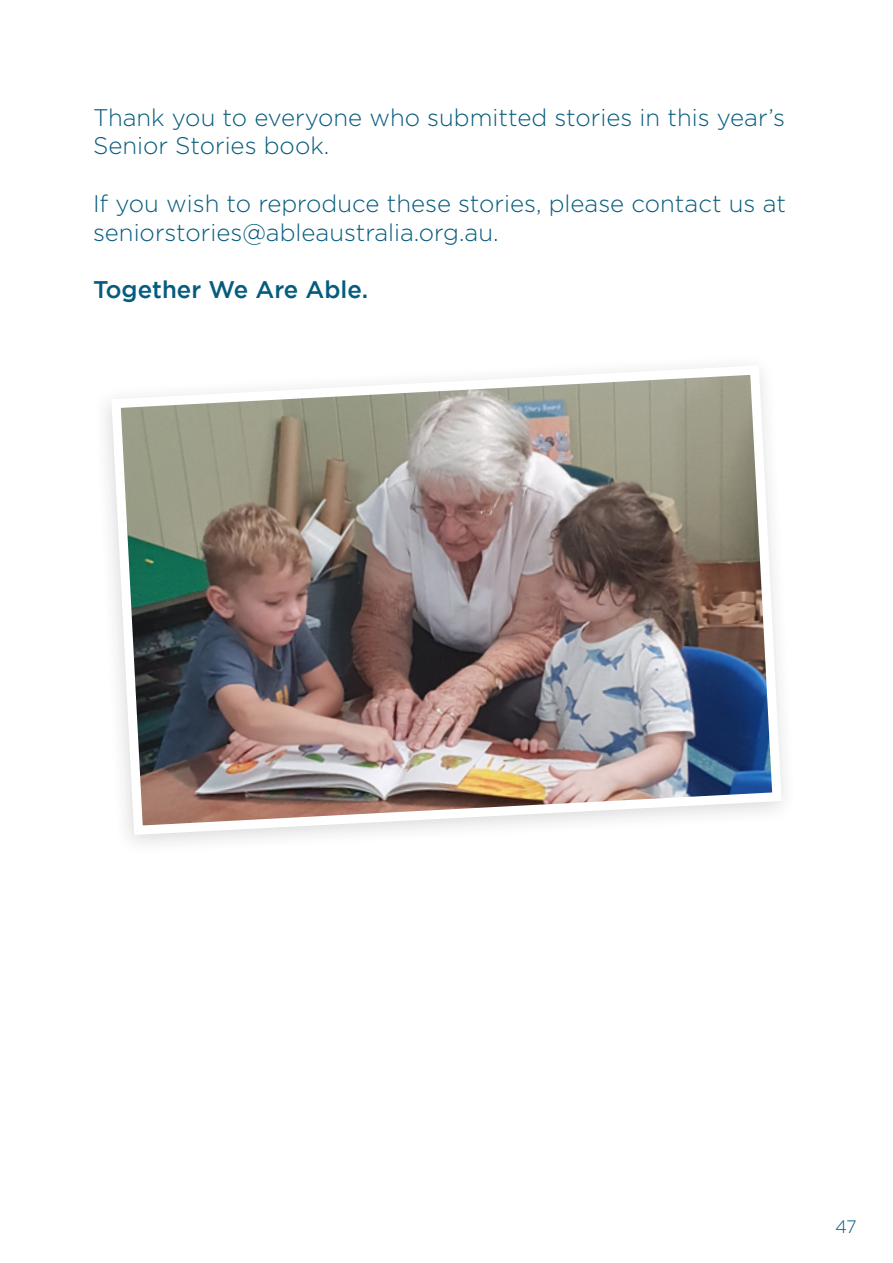
<style>
.page{position:relative;width:893px;height:1263px;background:#fff}
.page>*{position:absolute;margin:0;border:0;box-sizing:border-box;transform-origin:0 0}
.t1{font:300 24px/28.8px "Gotham";color:#055c7d}
.t2{font:500 24px "Gotham";color:#055c7d}
.t3{font:300 18px "Gotham";color:#055c7d}
</style>
<div class="page">
<img style="left:107px;top:365px;width:677px;height:475px">
<p class="t1" style="left:93px;top:102px;width:694px">Thank you to everyone who submitted stories in this year’s<br>Senior Stories book.</p>
<p class="t1" style="left:93px;top:189px;width:694px">If you wish to reproduce these stories, please contact us at seniorstories@ableaustralia.org.au.</p>
<p class="t2" style="left:93px;top:276px;width:277px">Together We Are Able.</p>
<p class="t3" style="left:835px;top:1217px;width:23px">47</p>
</div>
